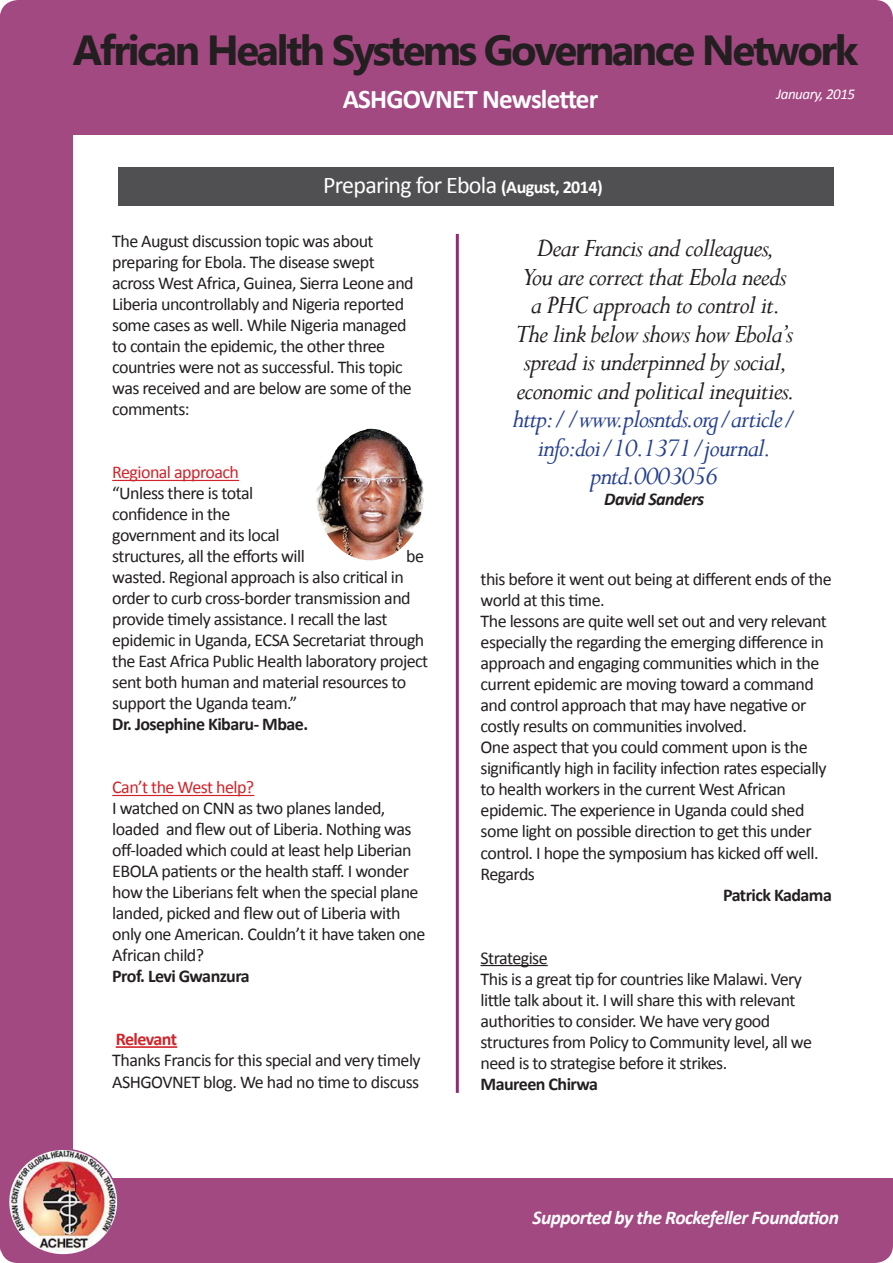
<style>
.page{position:relative;width:893px;height:1263px;background:#a34982}
.page>*{position:absolute;margin:0;border:0;box-sizing:border-box;transform-origin:0 0}
.t1{font:700 42px "Microsoft New Tai Lue";letter-spacing:-.06em;color:#231f20}
.t2{font:italic 28.5px/28.5px "Perpetua";letter-spacing:-.03em;color:#231f20;text-align:center}
.t3{font:italic 28.5px/28.5px "Perpetua";letter-spacing:-.04em;color:#253f8e;text-align:center}
.t4{font:700 27px "Calibri";letter-spacing:-.03em;color:#fff}
.t5{font:24px "Calibri";letter-spacing:-.03em;color:#fff}
.t6{font:italic 700 19.5px "Calibri";letter-spacing:-.03em;color:#fff}
.t7{font:18px/21px "Calibri";letter-spacing:-.03em;color:#231f20}
.t8{font:700 18px "Calibri";letter-spacing:-.03em;color:#231f20}
.t9{font:18px "Calibri";letter-spacing:-.03em;color:#d1232a}
.t10{font:italic 700 18px "Calibri";letter-spacing:-.03em;color:#231f20}
.t11{font:700 18px "Calibri";letter-spacing:-.035em;color:#d1232a}
.t12{font:italic 15px "Calibri";letter-spacing:-.03em;color:#fff}
.s1{font-weight:700;font-size:18px}
</style>
<div class="page">
<div style="left:74px;top:135px;width:819px;height:1043px;background:#fff"></div>
<div style="left:118px;top:167px;width:715px;height:38px;background:#505052"></div>
<hr style="left:112px;top:480px;width:127px;height:1px;background:#d1232a">
<hr style="left:112px;top:795px;width:142px;height:1px;background:#d1232a">
<hr style="left:116px;top:1046px;width:61px;height:2px;background:#d1232a">
<img style="left:316px;top:429px;width:108px;height:131px">
<img style="left:11px;top:1151px;width:105px;height:101px">
<div style="left:8px;top:1148px;width:111px;height:107px;border:2px solid #a34982;border-radius:50%"></div>
<hr style="left:481px;top:965px;width:67px;height:1px;background:#231f20">
<hr style="left:456px;top:234px;width:3px;height:859px;background:#972875">
<p class="t1" style="left:73px;top:26px;width:787px">African Health Systems Governance Network</p>
<p class="t4" style="left:343px;top:82px;width:257px">ASHGOVNET Newsletter</p>
<p class="t12" style="left:776px;top:84px;width:80px">January, 2015</p>
<p class="t5" style="left:323px;top:170px;width:281px">Preparing for Ebola <span class="s1">(August, 2014)</span></p>
<p class="t7" style="left:112px;top:231px;width:303px">The August discussion topic was about preparing for Ebola. The disease swept across West Africa, Guinea, Sierra Leone and Liberia uncontrollably and Nigeria reported some cases as well. While Nigeria managed to contain the epidemic, the other three countries were not as successful. This topic was received and are below are some of the comments:</p>
<p class="t2" style="left:537px;top:233px;width:239px">Dear Francis and colleagues,</p>
<p class="t2" style="left:515px;top:261px;width:281px">You are correct that Ebola needs a PHC approach to control it.<br>The link below shows how Ebola’s spread is underpinned by social, economic and political inequities.</p>
<p class="t3" style="left:513px;top:404px;width:285px">http://www.plosntds.org/article/ info:doi/10.1371/journal. pntd.0003056</p>
<p class="t10" style="left:604px;top:488px;width:101px">David Sanders</p>
<p class="t9" style="left:112px;top:461px;width:128px">Regional approach</p>
<p class="t7" style="left:112px;top:483px;width:194px">“Unless there is total confidence in the government and its local structures, all the efforts will</p>
<p class="t7" style="left:406px;top:546px;width:19px">be</p>
<p class="t7" style="left:112px;top:567px;width:318px">wasted. Regional approach is also critical in order to curb cross-border transmission and provide timely assistance. I recall the last epidemic in Uganda, ECSA Secretariat through the East Africa Public Health laboratory project sent both human and material resources to support the Uganda team.”</p>
<p class="t8" style="left:112px;top:713px;width:198px">Dr. Josephine Kibaru- Mbae.</p>
<p class="t7" style="left:481px;top:569px;width:353px">this before it went out being at different ends of the world at this time.</p>
<p class="t7" style="left:481px;top:611px;width:348px">The lessons are quite well set out and very relevant especially the regarding the emerging difference in approach and engaging communities which in the current epidemic are moving toward a command and control approach that may have negative or costly results on communities involved.</p>
<p class="t7" style="left:481px;top:737px;width:348px">One aspect that you could comment upon is the significantly high in facility infection rates especially to health workers in the current West African epidemic. The experience in Uganda could shed some light on possible direction to get this under control. I hope the symposium has kicked off well.</p>
<p class="t7" style="left:481px;top:863px;width:56px">Regards</p>
<p class="t8" style="left:723px;top:883px;width:110px">Patrick Kadama</p>
<p class="t9" style="left:112px;top:776px;width:144px">Can’t the West help?</p>
<p class="t7" style="left:112px;top:798px;width:315px">I watched on CNN as two planes landed, loaded and flew out of Liberia. Nothing was off-loaded which could at least help Liberian EBOLA patients or the health staff. I wonder how the Liberians felt when the special plane landed, picked and flew out of Liberia with only one American. Couldn’t it have taken one African child?</p>
<p class="t8" style="left:112px;top:965px;width:139px">Prof. Levi Gwanzura</p>
<p class="t7" style="left:481px;top:947px;width:69px">Strategise</p>
<p class="t7" style="left:481px;top:968px;width:333px">This is a great tip for countries like Malawi. Very little talk about it. I will share this with relevant authorities to consider. We have very good structures from Policy to Community level, all we need is to strategise before it strikes.</p>
<p class="t8" style="left:481px;top:1072px;width:119px">Maureen Chirwa</p>
<p class="t11" style="left:116px;top:1028px;width:63px">Relevant</p>
<p class="t7" style="left:112px;top:1050px;width:310px">Thanks Francis for this special and very timely<br>ASHGOVNET blog. We had no time to discuss</p>
<p class="t6" style="left:532px;top:1205px;width:308px">Supported by the Rockefeller Foundation</p>
</div>
